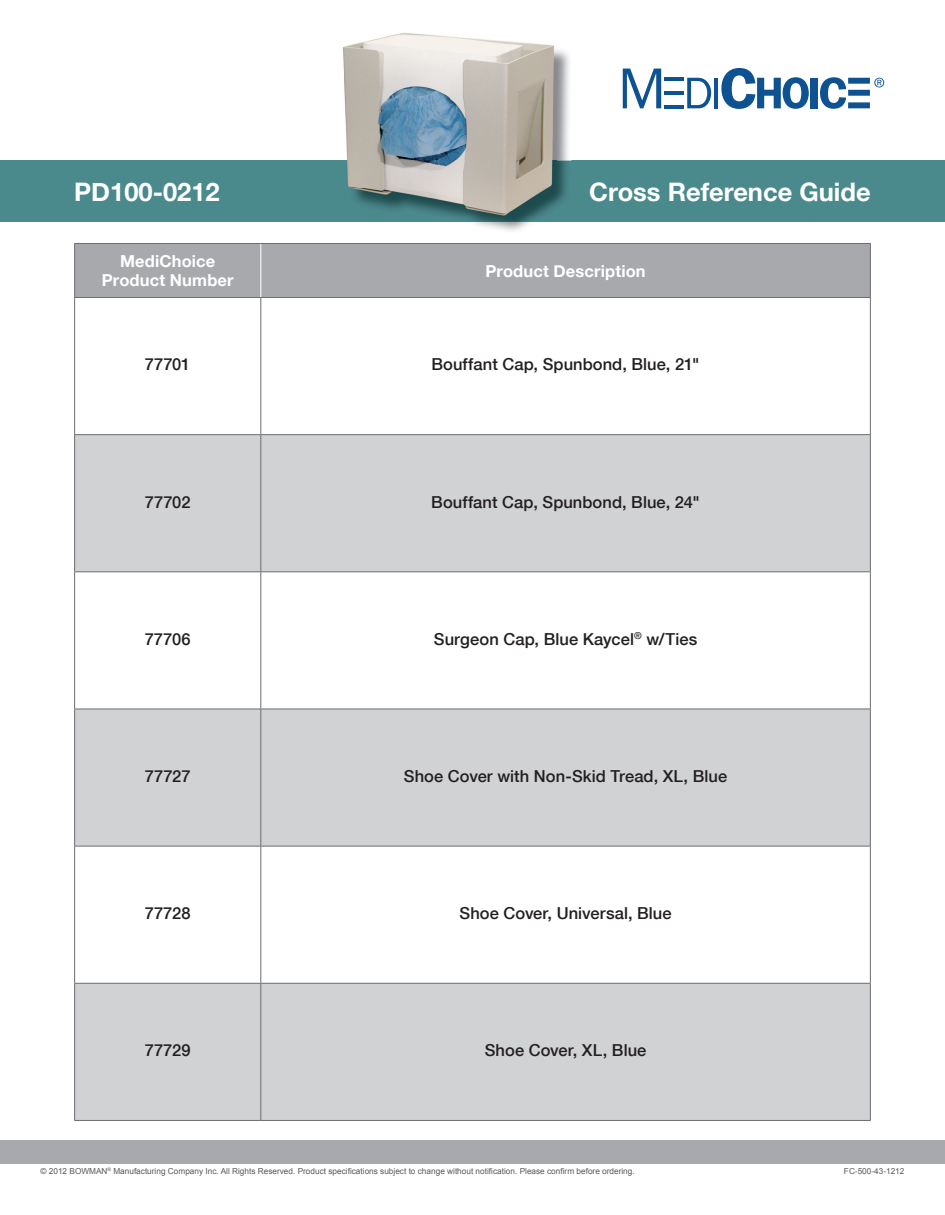
<style>
.page{position:relative;width:945px;height:1215px;background:#fff}
.page>*{position:absolute;margin:0;border:0;box-sizing:border-box;transform-origin:0 0}
.t1{font:700 25.5px "Helvetica Neue";color:#fff}
.t2{font:500 16.5px "Helvetica Neue";letter-spacing:.005em;color:#231f20}
.t3{font:700 16.5px/19.8px "Helvetica Neue";letter-spacing:.01em;color:#fff;text-align:center}
.t4{font:8.25px "Arial";color:#57585a}
</style>
<div class="page">
<div style="left:1px;top:161px;width:944px;height:61px;background:#4a8a8c"></div>
<div style="left:0;top:1140px;width:945px;height:23px;background:#a8a9ad"></div>
<div style="left:75px;top:244px;width:795px;height:53px;background:#a8a9ad"></div>
<svg style="left:75px;top:435px;width:795px;height:685px;fill:#d1d2d4"></svg>
<hr style="left:260px;top:244px;width:1px;height:53px;background:#fff">
<hr style="left:74px;top:244px;width:1px;height:53px;background:#6c6d70">
<hr style="left:74px;top:297px;width:187px;height:1px;background:#6c6d70">
<hr style="left:260px;top:298px;width:1px;height:136px;background:#6c6d70">
<hr style="left:261px;top:297px;width:610px;height:1px;background:#6c6d70">
<hr style="left:74px;top:434px;width:187px;height:1px;background:#6c6d70">
<hr style="left:260px;top:435px;width:1px;height:136px;background:#6c6d70">
<hr style="left:261px;top:434px;width:610px;height:1px;background:#6c6d70">
<hr style="left:74px;top:571px;width:187px;height:1px;background:#6c6d70">
<hr style="left:260px;top:572px;width:1px;height:137px;background:#6c6d70">
<hr style="left:261px;top:571px;width:610px;height:1px;background:#6c6d70">
<hr style="left:74px;top:298px;width:1px;height:136px;background:#6c6d70">
<hr style="left:74px;top:435px;width:1px;height:136px;background:#6c6d70">
<hr style="left:74px;top:572px;width:1px;height:137px;background:#6c6d70">
<hr style="left:74px;top:709px;width:1px;height:137px;background:#6c6d70">
<hr style="left:74px;top:847px;width:1px;height:136px;background:#6c6d70">
<hr style="left:74px;top:984px;width:1px;height:136px;background:#6c6d70">
<hr style="left:74px;top:1120px;width:187px;height:1px;background:#6c6d70">
<hr style="left:74px;top:709px;width:187px;height:1px;background:#6c6d70">
<hr style="left:260px;top:709px;width:1px;height:137px;background:#6c6d70">
<hr style="left:261px;top:1120px;width:610px;height:1px;background:#6c6d70">
<hr style="left:261px;top:709px;width:610px;height:1px;background:#6c6d70">
<hr style="left:74px;top:846px;width:187px;height:1px;background:#6c6d70">
<hr style="left:260px;top:847px;width:1px;height:136px;background:#6c6d70">
<hr style="left:261px;top:846px;width:610px;height:1px;background:#6c6d70">
<hr style="left:74px;top:983px;width:187px;height:1px;background:#6c6d70">
<hr style="left:260px;top:984px;width:1px;height:136px;background:#6c6d70">
<hr style="left:261px;top:983px;width:610px;height:1px;background:#6c6d70">
<hr style="left:870px;top:298px;width:1px;height:136px;background:#6c6d70">
<hr style="left:870px;top:435px;width:1px;height:136px;background:#6c6d70">
<hr style="left:870px;top:572px;width:1px;height:137px;background:#6c6d70">
<hr style="left:870px;top:709px;width:1px;height:137px;background:#6c6d70">
<hr style="left:870px;top:847px;width:1px;height:136px;background:#6c6d70">
<hr style="left:870px;top:984px;width:1px;height:136px;background:#6c6d70">
<hr style="left:261px;top:243px;width:610px;height:1px;background:#6c6d70">
<hr style="left:870px;top:244px;width:1px;height:53px;background:#6c6d70">
<hr style="left:74px;top:243px;width:187px;height:1px;background:#6c6d70">
<img style="left:474px;top:50px;width:97px;height:181px">
<img style="left:458px;top:161px;width:113px;height:61px">
<img style="left:342px;top:32px;width:75px;height:42px">
<img style="left:341px;top:74px;width:4px;height:87px">
<img style="left:345px;top:34px;width:211px;height:182px">
<svg style="left:623px;top:69px;width:38px;height:39px"></svg>
<hr style="left:665px;top:78px;width:19px;height:3px;background:#0e5292">
<hr style="left:665px;top:91px;width:19px;height:4px;background:#0e5292">
<hr style="left:665px;top:105px;width:19px;height:3px;background:#0e5292">
<svg style="left:687px;top:78px;width:24px;height:30px"></svg>
<hr style="left:714px;top:78px;width:4px;height:30px;background:#0e5292">
<svg style="left:721px;top:68px;width:88px;height:41px"></svg>
<div style="left:811px;top:78px;width:7px;height:30px;background:#0e5292"></div>
<svg style="left:820px;top:77px;width:64px;height:32px"></svg>
<h1 class="t1" style="left:74px;top:176px;width:147px">PD100-0212</h1>
<h1 class="t1" style="left:589px;top:176px;width:283px">Cross Reference Guide</h1>
<p class="t3" style="left:102px;top:251px;width:133px">MediChoice<br>Product Number</p>
<p class="t3" style="left:485px;top:260px;width:162px">Product Description</p>
<p class="t2" style="left:145px;top:355px;width:47px">77701</p>
<p class="t2" style="left:432px;top:355px;width:270px">Bouffant Cap, Spunbond, Blue, 21"</p>
<p class="t2" style="left:145px;top:492px;width:47px">77702</p>
<p class="t2" style="left:431px;top:492px;width:270px">Bouffant Cap, Spunbond, Blue, 24"</p>
<p class="t2" style="left:145px;top:629px;width:47px">77706</p>
<p class="t2" style="left:434px;top:629px;width:265px">Surgeon Cap, Blue Kaycel<sup>®</sup> w/Ties</p>
<p class="t2" style="left:145px;top:766px;width:47px">77727</p>
<p class="t2" style="left:404px;top:766px;width:325px">Shoe Cover with Non-Skid Tread, XL, Blue</p>
<p class="t2" style="left:145px;top:903px;width:47px">77728</p>
<p class="t2" style="left:459px;top:903px;width:214px">Shoe Cover, Universal, Blue</p>
<p class="t2" style="left:145px;top:1040px;width:47px">77729</p>
<p class="t2" style="left:485px;top:1040px;width:163px">Shoe Cover, XL, Blue</p>
<p class="t4" style="left:40px;top:1166px;width:596px">© 2012 BOWMAN<sup>®</sup> Manufacturing Company Inc. All Rights Reserved. Product specifications subject to change without notification. Please confirm before ordering.</p>
<p class="t4" style="left:844px;top:1166px;width:62px">FC-500-43-1212</p>
</div>
